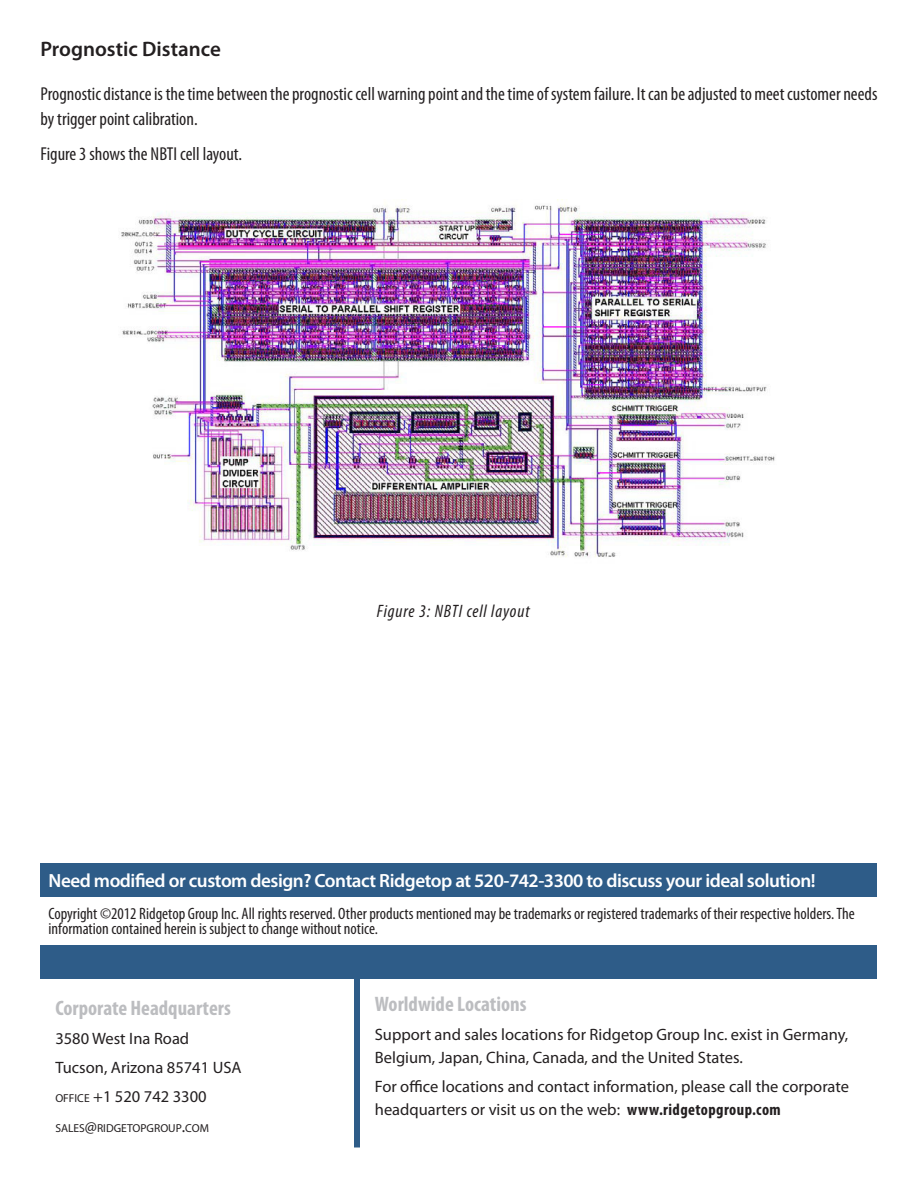
<style>
.page{position:relative;width:918px;height:1188px;background:#fff}
.page>*{position:absolute;margin:0;border:0;box-sizing:border-box;transform-origin:0 0}
.t1{font:700 condensed 21px "Myriad Pro";color:#bcbdc0}
.Heading__Datasheet{font:600 21px "Myriad Pro";color:#231f20}
.t2{font:600 19.2px "Myriad Pro";letter-spacing:-.025em;color:#fff}
.Body__B{font:condensed 18.75px/25.5px "Myriad Pro";color:#231f20}
.Figure{font:italic condensed 18px "Myriad Pro";letter-spacing:.05em;color:#231f20}
.t3{font:16.5px/29.2px "Myriad Pro";color:#231f20}
.t4{font:condensed 16.5px/15px "Myriad Pro";color:#231f20}
.t5{font:11.55px "Myriad Pro";color:#231f20}
.s1{font-size:11.55px}
.s2{font-size:16.5px}
.s3{font-weight:700;font-stretch:condensed}
</style>
<div class="page">
<div style="left:40px;top:945px;width:838px;height:34px;background:#2e5c88"></div>
<div style="left:354px;top:958px;width:6px;height:189px;background:#2e5c88"></div>
<div style="left:40px;top:863px;width:838px;height:34px;background:#2e5c88"></div>
<img style="left:121px;top:200px;width:654px;height:357px">
<p class="Heading__Datasheet" style="left:40px;top:36px;width:182px">Prognostic Distance</p>
<p class="Body__B" style="left:40px;top:81px;width:838px">Prognostic distance is the time between the prognostic cell warning point and the time of system failure. It can be adjusted to meet customer needs by trigger point calibration.</p>
<p class="Body__B" style="left:40px;top:141px;width:203px">Figure 3 shows the NBTI cell layout.</p>
<p class="Figure" style="left:377px;top:600px;width:154px">Figure 3: NBTI cell layout</p>
<p class="t2" style="left:49px;top:869px;width:769px">Need modified or custom design? Contact Ridgetop at 520-742-3300 to discuss your ideal solution!</p>
<p class="t4" style="left:49px;top:906px;width:808px">Copyright ©2012 Ridgetop Group Inc. All rights reserved. Other products mentioned may be trademarks or registered trademarks of their respective holders. The information contained herein is subject to change without notice.</p>
<p class="t1" style="left:55px;top:994px;width:177px">Corporate Headquarters</p>
<p class="t3" style="left:55px;top:1023px;width:188px">3580 West Ina Road<br>Tucson, Arizona 85741 USA<br><span class="s1">OFFICE</span> +1 520 742 3300</p>
<p class="t5" style="left:55px;top:1121px;width:155px">SALES<span class="s2">@</span>RIDGETOPGROUP<span class="s2">.</span>COM</p>
<p class="t1" style="left:375px;top:991px;width:153px">Worldwide Locations</p>
<p class="t3" style="left:375px;top:1023px;width:475px;line-height:22.5px">Support and sales locations for Ridgetop Group Inc. exist in Germany,<br>Belgium, Japan, China, Canada, and the United States.</p>
<p class="t3" style="left:375px;top:1075px;width:476px;line-height:22.5px">For office locations and contact information, please call the corporate headquarters or visit us on the web: <span class="s3">www.ridgetopgroup.com</span></p>
</div>
